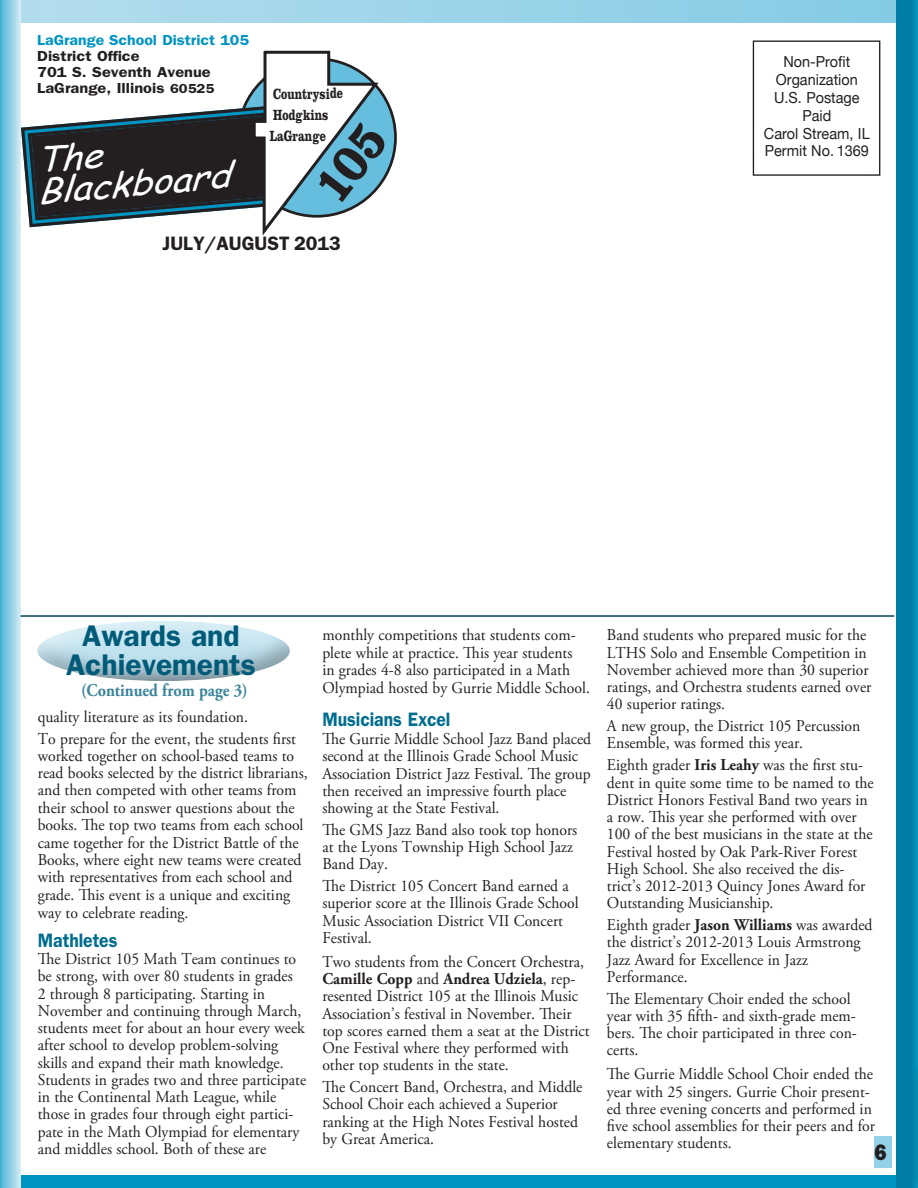
<style>
.page{position:relative;width:918px;height:1188px;background:#fff}
.page>*{position:absolute;margin:0;border:0;box-sizing:border-box;transform-origin:0 0}
.t1{font:italic 34.05px/31px "Comic Sans MS";color:#fff;scale:1.09 1}
.Body_Copy{font:600 30px/28.5px "Franklin Gothic";color:#005b79;text-align:center}
.All_Caps_Frank_Gothi{font:800 22.5px "Franklin Gothic";color:#231f20;scale:.9 1}
.Body_Copy-2{font:600 19.5px "Franklin Gothic";letter-spacing:-.005em;color:#006d90;scale:.9 1}
.All_Caps_Frank_Gothi-2{font:600 19.5px "Franklin Gothic";color:#231f20}
.Body_Copy-3{font:700 18px "Adobe Garamond Pro";color:#3b849b;scale:.9 1}
.Body_Copy-4{font:16.5px/17.2px "Adobe Garamond Pro";color:#231f20;scale:.95 1}
.Body_Copy_Bold{font:15.3px/18px "Helvetica Neue";color:#231f20;text-align:center;scale:.95 1}
.t2{font:700 15.3px/21.1px "Clarendon";letter-spacing:-.01em;color:#231f20;scale:.73 1}
.Body_Copy-5{font:600 14.55px/16px "Franklin Gothic";color:#231f20;scale:1.12 1}
.s1{color:#0094c3}
.s2{font-size:13.2px}
.s3{font-weight:700}
</style>
<div class="page">
<div style="left:36px;top:619px;width:257px;height:54px;background:#fff;opacity:.75"></div>
<div style="left:36px;top:623px;width:257px;height:59px;background:#231f20;opacity:.75"></div>
<div style="left:0;top:0;width:918px;height:22px;background:linear-gradient(to right,#b5dded,#84cbe4)"></div>
<div style="left:7px;top:1175px;width:911px;height:13px;background:#0094c3"></div>
<div style="left:896px;top:0;width:22px;height:1188px;background:#007ea8"></div>
<div style="left:912px;top:1062px;width:6px;height:126px;background:#008aaf"></div>
<svg style="left:0;top:0;width:21px;height:1188px;background:#8ecde5"></svg>
<div style="left:753px;top:41px;width:127px;height:135px;border:1px solid #231f20"></div>
<div style="left:874px;top:1136px;width:18px;height:32px;background:#94d0e7"></div>
<svg style="left:16px;top:48px;width:370px;height:192px"></svg>
<hr style="left:21px;top:615px;width:873px;height:2px;background:#004159">
<p class="Body_Copy-5" style="left:37px;top:31px;width:191px"><span class="s1">LaGrange School District 105<br></span>District Office<br>701 S. Seventh Avenue<br>LaGrange, Illinois <span class="s2">60525</span></p>
<p class="t2" style="left:270px;top:83px;width:102px">Countryside<br>Hodgkins<br>LaGrange</p>
<p class="t1" style="left:33px;top:144px;width:178px;rotate:-5deg">The<br>Blackboard</p>
<p class="All_Caps_Frank_Gothi-2" style="left:163px;top:232px;width:180px">JULY/AUGUST 2013</p>
<p class="Body_Copy_Bold" style="left:764px;top:52px;width:113px">Non-Profit<br>Organization<br>U.S. Postage<br>Paid<br>Carol Stream, IL</p>
<p class="Body_Copy_Bold" style="left:765px;top:141px;width:111px">Permit No. 1369</p>
<p class="Body_Copy" style="left:66px;top:621px;width:191px">Awards and<br>Achievements</p>
<p class="Body_Copy-3" style="left:81px;top:680px;width:187px">(Continued from page 3)</p>
<p class="Body_Copy-4" style="left:38px;top:708px;width:223px">quality literature as its foundation.</p>
<p class="Body_Copy-4" style="left:38px;top:730px;width:286px">To prepare for the event, the students first worked together on school-based teams to read books selected by the district librarians, and then competed with other teams from their school to answer questions about the books. The top two teams from each school came together for the District Battle of the Books, where eight new teams were created with representatives from each school and grade. This event is a unique and exciting way to celebrate reading.</p>
<p class="Body_Copy-2" style="left:38px;top:929px;width:90px">Mathletes</p>
<p class="Body_Copy-4" style="left:38px;top:951px;width:284px">The District 105 Math Team continues to be strong, with over 80 students in grades<br>2 through 8 participating. Starting in November and continuing through March, students meet for about an hour every week after school to develop problem-solving skills and expand their math knowledge.<br>Students in grades two and three participate in the Continental Math League, while those in grades four through eight partici&shy;pate in the Math Olympiad for elementary and middles school. Both of these are</p>
<p class="Body_Copy-4" style="left:322px;top:627px;width:283px">monthly competitions that students com&shy;plete while at practice. This year students<br>in grades 4-8 also participated in a Math Olympiad hosted by Gurrie Middle School.</p>
<p class="Body_Copy-2" style="left:322px;top:708px;width:144px">Musicians Excel</p>
<p class="Body_Copy-4" style="left:322px;top:731px;width:284px">The Gurrie Middle School Jazz Band placed second at the Illinois Grade School Music Association District Jazz Festival. The group then received an impressive fourth place showing at the State Festival.</p>
<p class="Body_Copy-4" style="left:322px;top:822px;width:270px">The GMS Jazz Band also took top honors at the Lyons Township High School Jazz<br>Band Day.</p>
<p class="Body_Copy-4" style="left:322px;top:878px;width:271px">The District 105 Concert Band earned a superior score at the Illinois Grade School Music Association District VII Concert Festival.</p>
<p class="Body_Copy-4" style="left:322px;top:954px;width:283px">Two students from the Concert Orchestra, <span class="s3">Camille Copp</span> and <span class="s3">Andrea Udziela</span>, rep&shy;resented District 105 at the Illinois Music Association’s festival in November. Their top scores earned them a seat at the District One Festival where they performed with other top students in the state.</p>
<p class="Body_Copy-4" style="left:322px;top:1079px;width:275px">The Concert Band, Orchestra, and Middle School Choir each achieved a Superior ranking at the High Notes Festival hosted by Great America.</p>
<p class="Body_Copy-4" style="left:607px;top:627px;width:280px">Band students who prepared music for the LTHS Solo and Ensemble Competition in November achieved more than 30 superior ratings, and Orchestra students earned over 40 superior ratings.</p>
<p class="Body_Copy-4" style="left:607px;top:718px;width:268px">A new group, the District 105 Percussion<br>Ensemble, was formed this year.</p>
<p class="Body_Copy-4" style="left:607px;top:757px;width:282px">Eighth grader <span class="s3">Iris Leahy</span> was the first stu&shy;dent in quite some time to be named to the District Honors Festival Band two years in a row. This year she performed with over 100 of the best musicians in the state at the Festival hosted by Oak Park-River Forest High School. She also received the dis&shy;trict’s 2012-2013 Quincy Jones Award for Outstanding Musicianship.</p>
<p class="Body_Copy-4" style="left:607px;top:917px;width:281px">Eighth grader <span class="s3">Jason Williams</span> was awarded the district’s 2012-2013 Louis Armstrong<br>Jazz Award for Excellence in Jazz<br>Performance.</p>
<p class="Body_Copy-4" style="left:607px;top:990px;width:265px">The Elementary Choir ended the school year with 35 fifth- and sixth-grade mem&shy;bers. The choir participated in three con&shy;certs.</p>
<p class="Body_Copy-4" style="left:607px;top:1066px;width:284px">The Gurrie Middle School Choir ended the year with 25 singers. Gurrie Choir present&shy;ed three evening concerts and performed in five school assemblies for their peers and for elementary students.</p>
<p class="All_Caps_Frank_Gothi" style="left:875px;top:1139px;width:15px">6</p>
</div>
